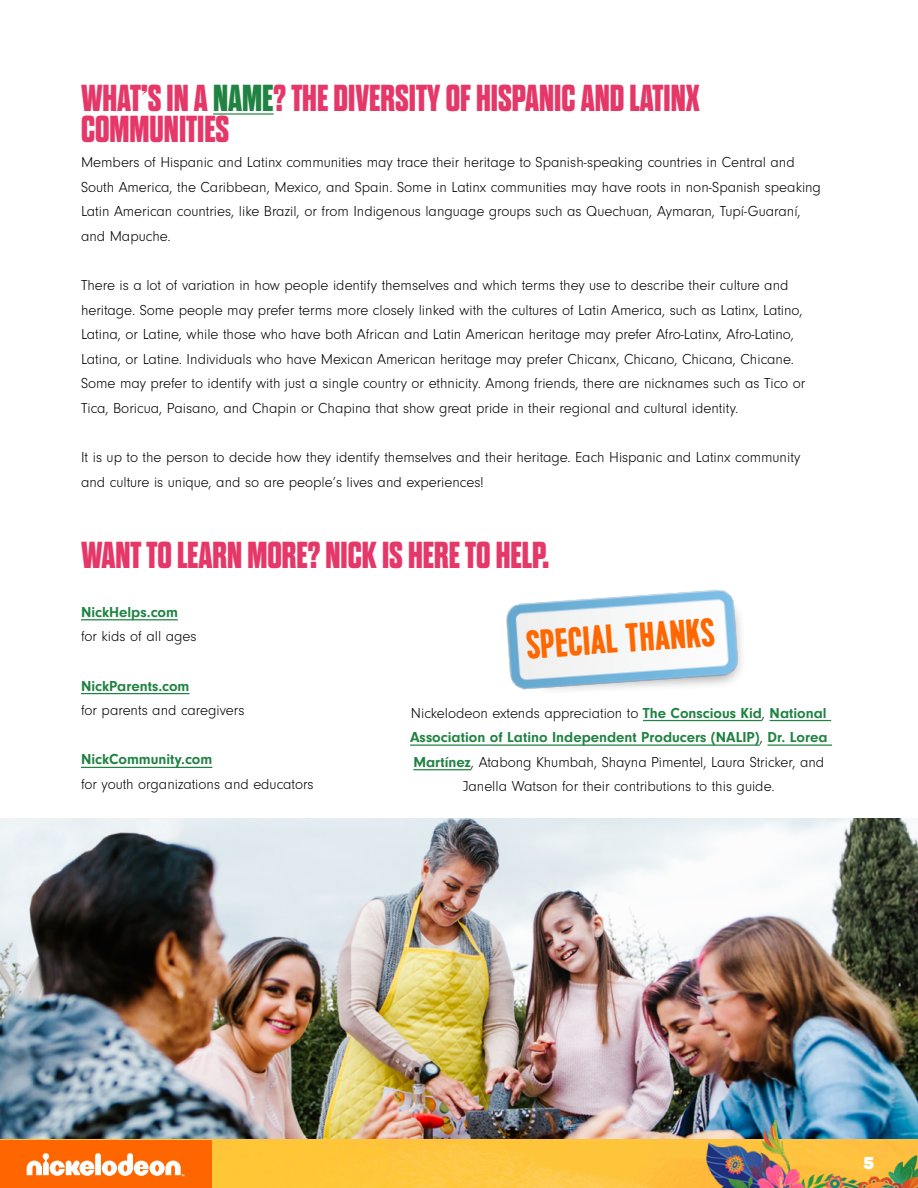
<style>
.page{position:relative;width:918px;height:1188px;background:#fff}
.page>*{position:absolute;margin:0;border:0;box-sizing:border-box;transform-origin:0 0}
.t1{font:700 40.5px "Kapra";color:#ff6700}
.t2{font:700 expanded 37.5px/31.5px "Dharma Gothic E";color:#e53869}
.t3{font:900 18px "Galano Grotesque";color:#fff}
.t4{font:300 15px/24.6px "Neuzeit Gro";color:#000}
.t5{font:700 15px "Neuzeit Gro";color:#208342}
.s1{color:#208342}
.s2{font-weight:700;color:#208342}
</style>
<div class="page">
<img style="left:0;top:819px;width:918px;height:369px">
<div style="left:0;top:1140px;width:212px;height:48px;background:#f60"></div>
<svg style="left:27px;top:1153px;width:157px;height:23px"></svg>
<img style="left:627px;top:1115px;width:291px;height:73px">
<hr style="left:213px;top:113px;width:61px;height:2px;background:#208342">
<hr style="left:81px;top:619px;width:97px;height:1px;background:#208342">
<hr style="left:81px;top:693px;width:109px;height:1px;background:#208342">
<hr style="left:81px;top:767px;width:131px;height:1px;background:#208342">
<img style="left:506px;top:589px;width:236px;height:101px">
<hr style="left:643px;top:720px;width:119px;height:1px;background:#208342">
<hr style="left:770px;top:720px;width:61px;height:1px;background:#208342">
<hr style="left:410px;top:745px;width:350px;height:1px;background:#208342">
<hr style="left:768px;top:745px;width:64px;height:1px;background:#208342">
<hr style="left:413px;top:769px;width:58px;height:1px;background:#208342">
<h2 class="t2" style="left:81px;top:83px;width:620px">WHAT’S IN A <span class="s1">NAME</span>? THE DIVERSITY OF HISPANIC AND LATINX<br>COMMUNITIES</h2>
<p class="t4" style="left:81px;top:150px;width:742px">Members of Hispanic and Latinx communities may trace their heritage to Spanish-speaking countries in Central and South America, the Caribbean, Mexico, and Spain. Some in Latinx communities may have roots in non-Spanish speaking Latin American countries, like Brazil, or from Indigenous language groups such as Quechuan, Aymaran, Tupí-Guaraní, and Mapuche.</p>
<p class="t4" style="left:81px;top:273px;width:726px">There is a lot of variation in how people identify themselves and which terms they use to describe their culture and heritage. Some people may prefer terms more closely linked with the cultures of Latin America, such as Latinx, Latino, Latina, or Latine, while those who have both African and Latin American heritage may prefer Afro-Latinx, Afro-Latino, Latina, or Latine. Individuals who have Mexican American heritage may prefer Chicanx, Chicano, Chicana, Chicane.<br>Some may prefer to identify with just a single country or ethnicity. Among friends, there are nicknames such as Tico or Tica, Boricua, Paisano, and Chapin or Chapina that show great pride in their regional and cultural identity.</p>
<p class="t4" style="left:81px;top:445px;width:721px">It is up to the person to decide how they identify themselves and their heritage. Each Hispanic and Latinx community and culture is unique, and so are people’s lives and experiences!</p>
<h2 class="t2" style="left:81px;top:540px;width:470px">WANT TO LEARN MORE? NICK IS HERE TO HELP.</h2>
<p class="t5" style="left:81px;top:603px;width:98px">NickHelps.com</p>
<p class="t4" style="left:81px;top:625px;width:117px">for kids of all ages</p>
<p class="t5" style="left:81px;top:677px;width:110px">NickParents.com</p>
<p class="t4" style="left:81px;top:698px;width:165px">for parents and caregivers</p>
<p class="t5" style="left:81px;top:751px;width:133px">NickCommunity.com</p>
<p class="t4" style="left:81px;top:772px;width:234px">for youth organizations and educators</p>
<h1 class="t1" style="left:525px;top:621px;width:190px;rotate:-4deg">SPECIAL THANKS</h1>
<p class="t4" style="left:410px;top:701px;width:419px;text-align:center">Nickelodeon extends appreciation to <span class="s2">The Conscious Kid</span>, <span class="s2">National Association of Latino Independent Producers (NALIP)</span>, <span class="s2">Dr. Lorea Martínez</span>, Atabong Khumbah, Shayna Pimentel, Laura Stricker, and Janella Watson for their contributions to this guide.</p>
<p class="t3" style="left:864px;top:1152px;width:12px">5</p>
</div>
